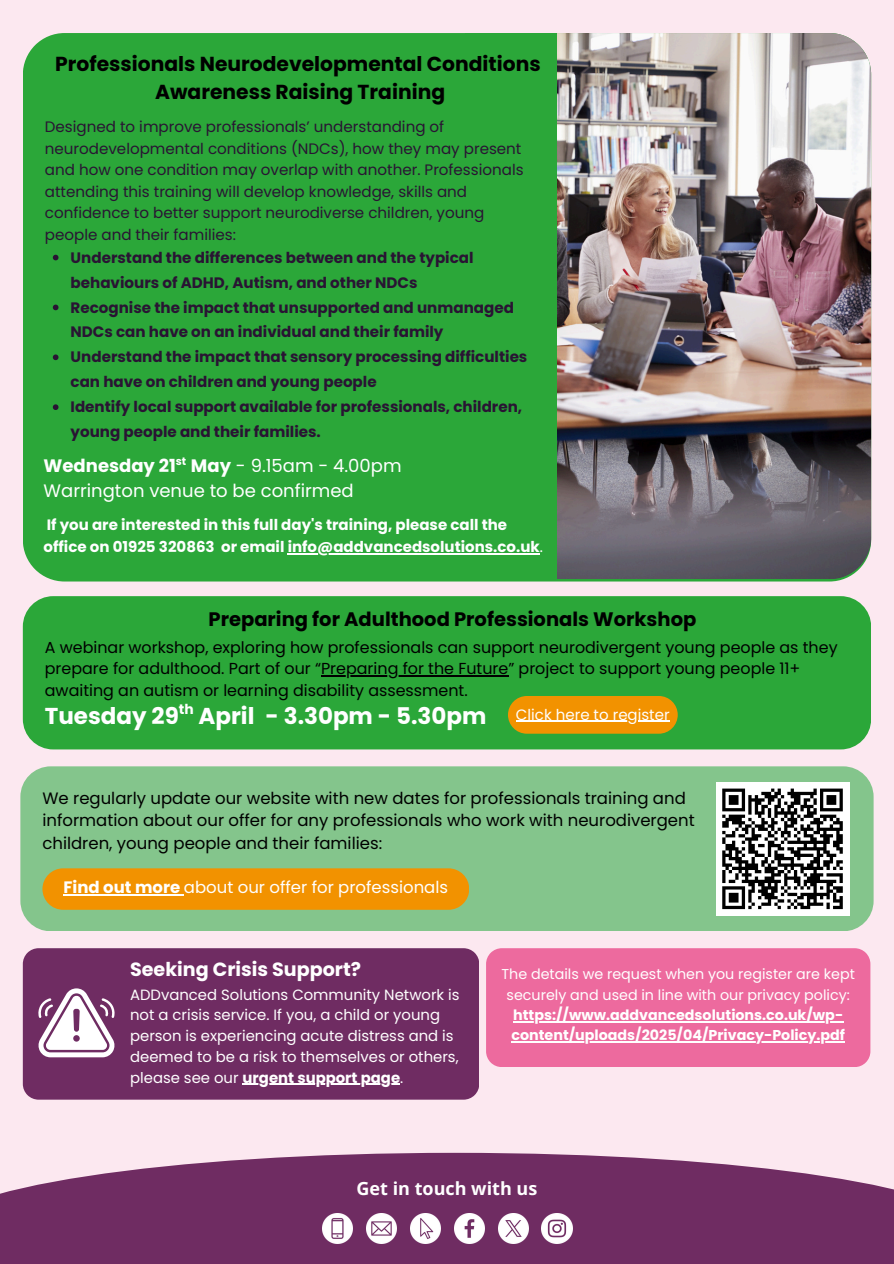
<style>
.page{position:relative;width:894px;height:1264px;background:#fff}
.page>*{position:absolute;margin:0;border:0;box-sizing:border-box;transform-origin:0 0}
.t1{font:700 22.95px "Poppins";color:#fff}
.t2{font:700 20.25px/28.2px "Poppins";color:#000;text-align:center}
.t3{font:700 19.5px "Poppins";color:#000}
.t4{font:700 19.05px "Poppins";color:#fff}
.t5{font:18px/24.8px "Poppins";color:#fff}
.t6{font:700 18px "Open Sans";color:#fff}
.t7{font:16.5px/22.5px "Poppins";color:#000}
.t8{font:16.5px "Poppins";color:#fff}
.t9{font:15.9px/21.5px "Poppins";color:#000}
.t10{font:700 15.15px/24.9px "Poppins";color:#291433}
.t11{font:15.15px/21.6px "Poppins";color:#291433}
.t12{font:700 15px/21.5px "Poppins";color:#fff}
.t13{font:15px "Poppins";color:#fff}
.t14{font:14.85px/20.7px "Poppins";color:#fff}
.t15{font:14.25px/20.4px "Poppins";color:#fff;text-align:center}
.t16{font:700 14.25px "Poppins";color:#fff}
.s1{font-weight:700}
.s2{font-weight:400}
</style>
<div class="page">
<div style="left:0;top:0;width:893px;height:1263px;background:#fce8f0"></div>
<svg style="left:0;top:1152px;width:893px;height:57px;fill:#6f2c62"></svg>
<div style="left:0;top:1209px;width:893px;height:54px;background:#6f2c62"></div>
<img style="left:366px;top:1213px;width:30px;height:30px">
<img style="left:322px;top:1213px;width:30px;height:30px">
<img style="left:410px;top:1213px;width:30px;height:30px">
<img style="left:454px;top:1213px;width:30px;height:30px">
<img style="left:498px;top:1213px;width:30px;height:30px">
<img style="left:541px;top:1213px;width:31px;height:30px">
<div style="left:23px;top:33px;width:847px;height:548px;background:#2ba739"></div>
<img style="left:514px;top:33px;width:356px;height:546px;border-radius:42px">
<div style="left:465px;top:33px;width:91px;height:546px;background:#2ba739"></div>
<hr style="left:287px;top:553px;width:252px;height:1px;background:#fff">
<svg style="left:53px;top:255px;width:5px;height:5px"></svg>
<svg style="left:53px;top:304px;width:5px;height:6px"></svg>
<svg style="left:53px;top:354px;width:5px;height:6px"></svg>
<svg style="left:53px;top:404px;width:5px;height:6px"></svg>
<div style="left:20px;top:766px;width:853px;height:165px;background:#84c58c;border-radius:30px"></div>
<div style="left:715px;top:782px;width:134px;height:133px;background:#fff"></div>
<svg style="left:722px;top:788px;width:121px;height:122px"></svg>
<div style="left:42px;top:868px;width:427px;height:41px;background:#f29200;border-radius:21px"></div>
<hr style="left:64px;top:894px;width:120px;height:1px;background:#fff">
<div style="left:23px;top:596px;width:847px;height:153px;background:#2ba739;border-radius:30px"></div>
<hr style="left:321px;top:675px;width:187px;height:1px;background:#000">
<div style="left:508px;top:696px;width:169px;height:37px;background:#f29200;border-radius:19px"></div>
<svg style="left:516px;top:720px;width:11px;height:2px"></svg>
<hr style="left:527px;top:720px;width:142px;height:2px;background:#fff">
<div style="left:23px;top:948px;width:456px;height:151px;background:#6f2c62"></div>
<svg style="left:38px;top:988px;width:77px;height:69px;background:#c0a3bb"></svg>
<hr style="left:242px;top:1083px;width:158px;height:1px;background:#fff">
<div style="left:486px;top:948px;width:384px;height:119px;background:#ed6a9e"></div>
<hr style="left:513px;top:1021px;width:330px;height:1px;background:#fff">
<hr style="left:511px;top:1041px;width:333px;height:1px;background:#fff">
<p class="t2" style="left:55px;top:50px;width:487px">Professionals Neurodevelopmental Conditions<br>Awareness Raising Training</p>
<h3 class="t11" style="left:45px;top:116px;width:480px">Designed to improve professionals’ understanding of neurodevelopmental conditions (NDCs), how they may present and how one condition may overlap with another. Professionals attending this training will develop knowledge, skills and confidence to better support neurodiverse children, young people and their families:</h3>
<h4 class="t10" style="left:71px;top:245px;width:404px">Understand the differences between and the typical behaviours of ADHD, Autism, and other NDCs</h4>
<h1 class="t10" style="left:71px;top:295px;width:445px">Recognise the impact that unsupported and unmanaged<br>NDCs can have on an individual and their family</h1>
<h4 class="t10" style="left:71px;top:344px;width:458px">Understand the impact that sensory processing difficulties can have on children and young people</h4>
<h4 class="t10" style="left:71px;top:394px;width:453px">Identify local support available for professionals, children, young people and their families.</h4>
<p class="t5" style="left:44px;top:454px;width:359px"><span class="s1">Wednesday 21</span><sup>st</sup> <span class="s1">May</span> - 9.15am - 4.00pm<br>Warrington venue to be confirmed</p>
<p class="t12" style="left:44px;top:514px;width:500px">If you are interested in this full day's training, please call the office on 01925 320863 or email info@addvancedsolutions.co.uk<span class="s2">.</span></p>
<h2 class="t3" style="left:208px;top:606px;width:489px">Preparing for Adulthood Professionals Workshop</h2>
<p class="t9" style="left:45px;top:636px;width:794px">A webinar workshop, exploring how professionals can support neurodivergent young people as they prepare for adulthood. Part of our “Preparing for the Future” project to support young people 11+</p>
<p class="t9" style="left:45px;top:679px;width:424px">awaiting an autism or learning disability assessment.</p>
<p class="t1" style="left:45px;top:699px;width:443px">Tuesday 29<sup>th</sup> April - 3.30pm - 5.30pm</p>
<h4 class="t13" style="left:516px;top:704px;width:155px">Click here to register</h4>
<h3 class="t7" style="left:42px;top:786px;width:653px">We regularly update our website with new dates for professionals training and information about our offer for any professionals who work with neurodivergent children, young people and their families:</h3>
<h3 class="t8" style="left:64px;top:875px;width:386px"><span class="s1">Find out more</span> about our offer for professionals</h3>
<p class="t4" style="left:130px;top:955px;width:232px">Seeking Crisis Support?</p>
<p class="t14" style="left:130px;top:984px;width:331px">ADDvanced Solutions Community Network is not a crisis service. If you, a child or young person is experiencing acute distress and is deemed to be a risk to themselves or others, please see our <span class="s1">urgent support page</span>.</p>
<p class="t15" style="left:501px;top:964px;width:355px">The details we request when you register are kept securely and used in line with our privacy policy:</p>
<p class="t16" style="left:513px;top:1005px;width:331px">https://www.addvancedsolutions.co.uk/wp-</p>
<p class="t16" style="left:511px;top:1025px;width:335px">content/uploads/2025/04/Privacy-Policy.pdf</p>
<h1 class="t6" style="left:356px;top:1175px;width:182px">Get in touch with us</h1>
</div>
